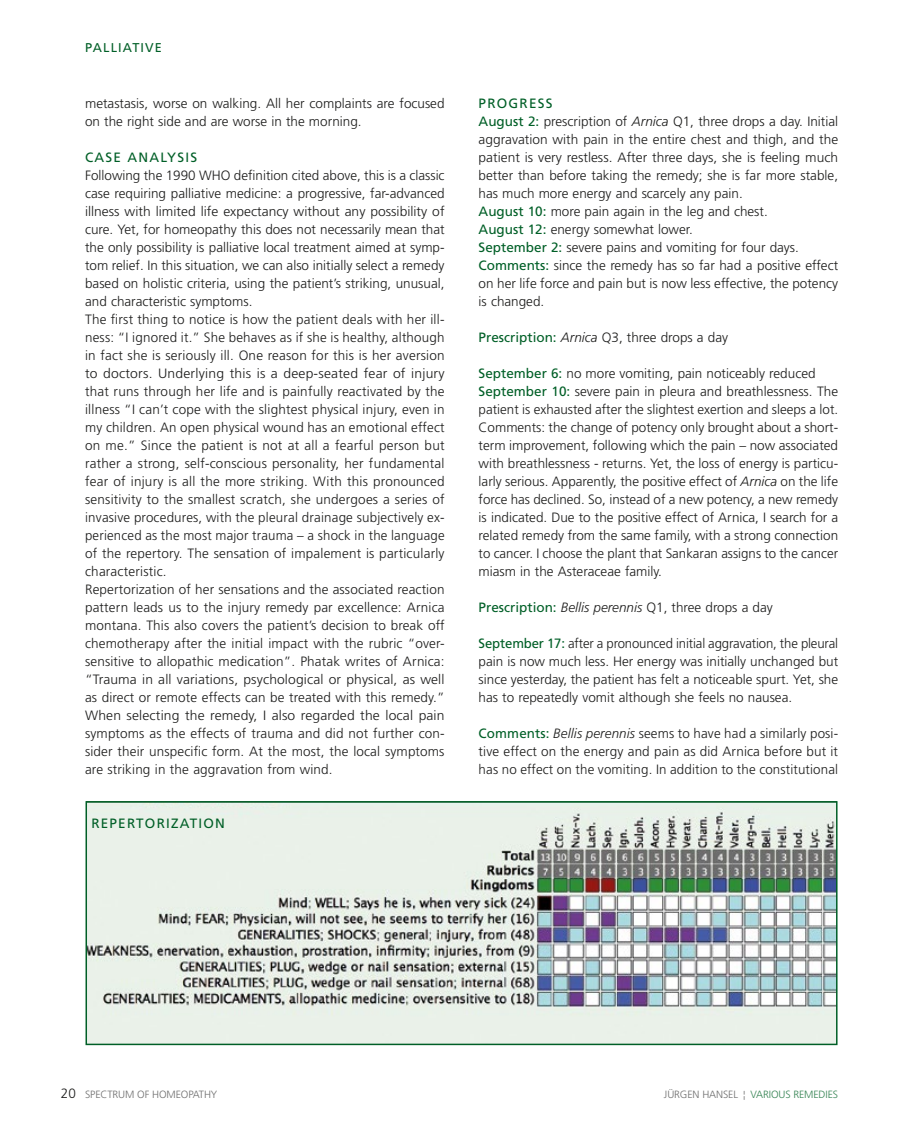
<style>
.page{position:relative;width:902px;height:1140px;background:#fff}
.page>*{position:absolute;margin:0;border:0;box-sizing:border-box;transform-origin:0 0}
.t1{font:300 13.5px/18px "Frutiger LT Std";color:#1c1c1b}
.t2{font:13.5px "Frutiger LT Std";letter-spacing:.09em;color:#005f27}
.t3{font:12.75px "Frutiger LT Std";letter-spacing:.09em;color:#005f27}
.t4{font:300 10.5px "Frutiger LT Std";letter-spacing:-.01em;color:#368454}
.t5{font:300 10.5px "Frutiger LT Std";letter-spacing:-.01em;color:#6f6f6f}
.s1{font-weight:400;color:#005f27}
.s2{font-style:italic}
.s3{font-size:13.5px;color:#1c1c1b}
.s4{color:#6f6f6f}
</style>
<div class="page">
<img style="left:88px;top:804px;width:746px;height:238px">
<div style="left:85px;top:801px;width:752px;height:244px;border:2px solid #005f27"></div>
<p class="t3" style="left:85px;top:40px;width:78px">PALLIATIVE</p>
<p class="t1" style="left:85px;top:95px;width:361px">metastasis, worse on walking. All her complaints are focused on the right side and are worse in the morning.</p>
<p class="t2" style="left:85px;top:149px;width:113px">CASE ANALYSIS</p>
<p class="t1" style="left:85px;top:167px;width:361px">Following the 1990 WHO definition cited above, this is a classic case requiring palliative medicine: a progressive, far-advanced illness with limited life expectancy without any possibility of cure. Yet, for homeopathy this does not necessarily mean that the only possibility is palliative local treatment aimed at symp&shy;tom relief. In this situation, we can also initially select a remedy based on holistic criteria, using the patient’s striking, unusual, and characteristic symptoms.<br>The first thing to notice is how the patient deals with her ill&shy;ness: “I ignored it.” She behaves as if she is healthy, although in fact she is seriously ill. One reason for this is her aversion to doctors. Underlying this is a deep-seated fear of injury that runs through her life and is painfully reactivated by the illness “I can’t cope with the slightest physical injury, even in my children. An open physical wound has an emotional effect on me.” Since the patient is not at all a fearful person but rather a strong, self-conscious personality, her fundamental fear of injury is all the more striking. With this pronounced sensitivity to the smallest scratch, she undergoes a series of invasive procedures, with the pleural drainage subjectively ex&shy;perienced as the most major trauma – a shock in the language of the repertory. The sensation of impalement is particularly characteristic.<br>Repertorization of her sensations and the associated reaction pattern leads us to the injury remedy par excellence: Arnica montana. This also covers the patient’s decision to break off chemotherapy after the initial impact with the rubric “over&shy;sensitive to allopathic medication”. Phatak writes of Arnica: “Trauma in all variations, psychological or physical, as well as direct or remote effects can be treated with this remedy.” When selecting the remedy, I also regarded the local pain symptoms as the effects of trauma and did not further con&shy;sider their unspecific form. At the most, the local symptoms are striking in the aggravation from wind.</p>
<p class="t2" style="left:91px;top:815px;width:135px">REPERTORIZATION</p>
<p class="t1" style="left:478px;top:95px;width:361px"><span class="s1">PROGRESS<br>August 2:</span> prescription of <span class="s2">Arnica</span> Q1, three drops a day. Initial aggravation with pain in the entire chest and thigh, and the patient is very restless. After three days, she is feeling much better than before taking the remedy; she is far more stable, has much more energy and scarcely any pain.<br><span class="s1">August 10:</span> more pain again in the leg and chest.<br><span class="s1">August 12:</span> energy somewhat lower.<br><span class="s1">September 2:</span> severe pains and vomiting for four days.<br><span class="s1">Comments:</span> since the remedy has so far had a positive effect on her life force and pain but is now less effective, the potency is changed.</p>
<p class="t1" style="left:478px;top:329px;width:251px"><span class="s1">Prescription:</span> <span class="s2">Arnica</span> Q3, three drops a day</p>
<p class="t1" style="left:478px;top:365px;width:361px"><span class="s1">September 6:</span> no more vomiting, pain noticeably reduced <span class="s1">September 10:</span> severe pain in pleura and breathlessness. The patient is exhausted after the slightest exertion and sleeps a lot.<br>Comments: the change of potency only brought about a short&shy;term improvement, following which the pain – now associated with breathlessness - returns. Yet, the loss of energy is particu&shy;larly serious. Apparently, the positive effect of <span class="s2">Arnica</span> on the life force has declined. So, instead of a new potency, a new remedy is indicated. Due to the positive effect of Arnica, I search for a related remedy from the same family, with a strong connection to cancer. I choose the plant that Sankaran assigns to the cancer miasm in the Asteraceae family.</p>
<p class="t1" style="left:478px;top:599px;width:295px"><span class="s1">Prescription:</span> <span class="s2">Bellis perennis</span> Q1, three drops a day</p>
<p class="t1" style="left:478px;top:635px;width:361px;text-align:justify"><span class="s1">September 17:</span> after a pronounced initial aggravation, the pleural pain is now much less. Her energy was initially unchanged but since yesterday, the patient has felt a noticeable spurt. Yet, she has to repeatedly vomit although she feels no nausea.</p>
<p class="t1" style="left:478px;top:725px;width:361px;text-align:justify"><span class="s1">Comments:</span> <span class="s2">Bellis perennis</span> seems to have had a similarly posi&shy;tive effect on the energy and pain as did Arnica before but it has no effect on the vomiting. In addition to the constitutional</p>
<p class="t5" style="left:61px;top:1088px;width:158px"><span class="s3">20</span> SPECTRUM OF HOMEOPATHY</p>
<p class="t4" style="left:664px;top:1088px;width:176px"><span class="s4">Jürgen Hansel ¦</span> VARIOUS REMEDIES</p>
</div>
